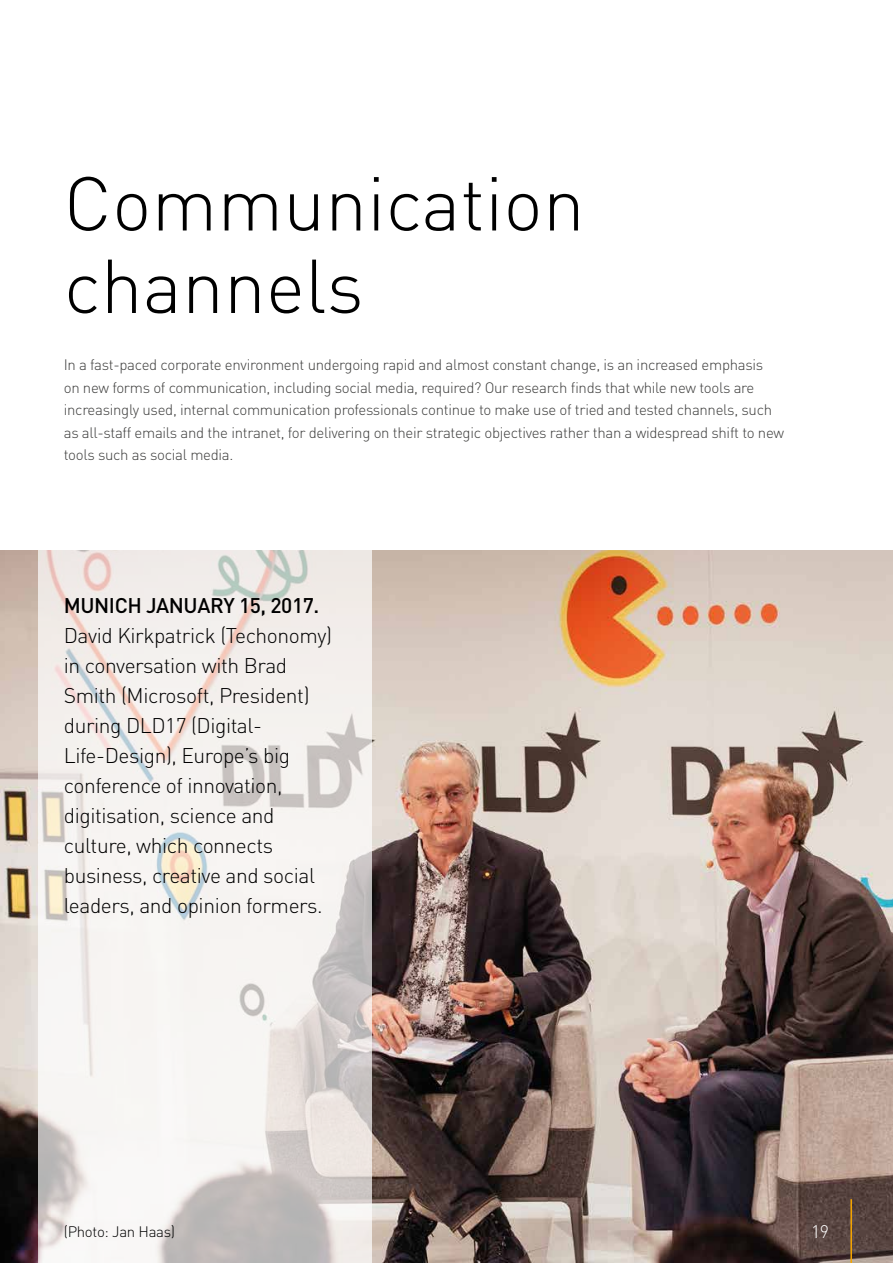
<style>
.page{position:relative;width:893px;height:1263px;background:#fff}
.page>*{position:absolute;margin:0;border:0;box-sizing:border-box;transform-origin:0 0}
.t1{font:300 75px/82.5px "DIN";color:#000}
.t2{font:300 21px/30px "DIN";letter-spacing:-.02em;color:#000}
.t3{font:500 21px "DIN";letter-spacing:-.02em;color:#000}
.t4{font:300 18px "DIN";color:#fff}
.t5{font:300 15px/22.5px "DIN";letter-spacing:-.02em;color:#3c3c3b}
.t6{font:300 15px "DIN";letter-spacing:-.02em;color:#000}
</style>
<div class="page">
<img style="left:0;top:550px;width:893px;height:713px">
<hr style="left:850px;top:1199px;width:2px;height:64px;background:#f7a600">
<svg style="left:38px;top:550px;width:334px;height:713px;fill:#f5f2ee"></svg>
<h1 class="t1" style="left:64px;top:162px;width:522px">Communication channels</h1>
<p class="t5" style="left:64px;top:353px;width:722px">In a fast-paced corporate environment undergoing rapid and almost constant change, is an increased emphasis<br>on new forms of communication, including social media, required? Our research finds that while new tools are increasingly used, internal communication professionals continue to make use of tried and tested channels, such as all-staff emails and the intranet, for delivering on their strategic objectives rather than a widespread shift to new tools such as social media.</p>
<h2 class="t3" style="left:64px;top:592px;width:257px">MUNICH JANUARY 15, 2017.</h2>
<p class="t2" style="left:64px;top:620px;width:270px">David Kirkpatrick (Techonomy) in conversation with Brad<br>Smith (Microsoft, President) during DLD17 (Digital-<br>Life-Design), Europe’s big conference of innovation, digitisation, science and culture, which connects business, creative and social leaders, and opinion formers.</p>
<p class="t6" style="left:64px;top:1222px;width:113px">(Photo: Jan Haas)</p>
<p class="t4" style="left:811px;top:1221px;width:20px">19</p>
</div>
